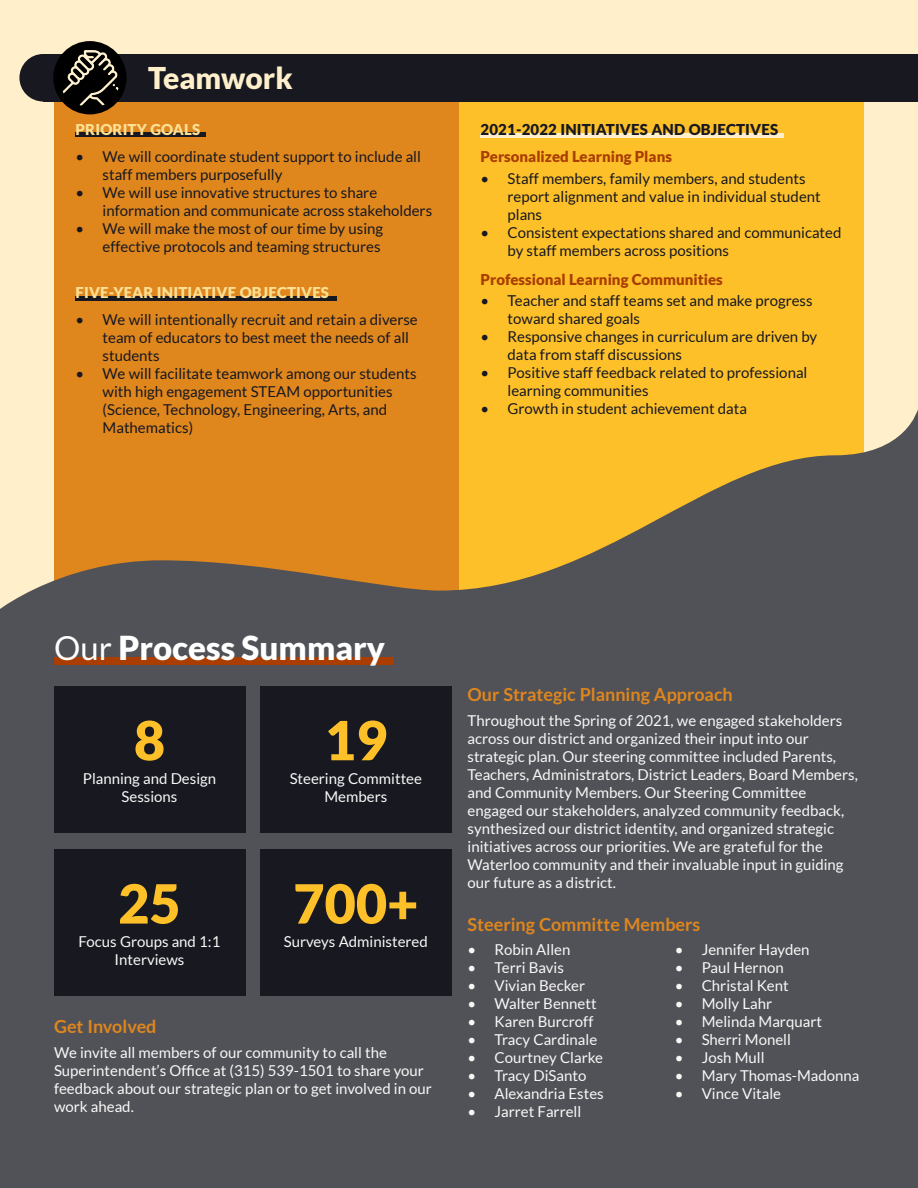
<style>
.page{position:relative;width:918px;height:1188px;background:#ffefca}
.page>*{position:absolute;margin:0;border:0;box-sizing:border-box;transform-origin:0 0}
.t1{font:900 54px "Lato";color:#fdc029}
.t2{font:900 33px "Lato";color:#fff}
.t3{font:900 30px "Lato";color:#ffefca}
.t4{font:700 18px "Lato";color:#df861d}
.t5{font:15px/18px "Lato";color:#f8f8f7;text-align:center}
.t6{font:15px/18px "Lato";color:#171820}
.t7{font:900 15px "Lato";color:#aa3d01}
.t8{font:900 15px "Lato";letter-spacing:.01em;color:#fee094}
.t9{font:900 15px "Lato";letter-spacing:.01em;color:#171820}
.s1{font-weight:400}
</style>
<div class="page">
<div style="left:0;top:614px;width:918px;height:574px;background:#515258"></div>
<div style="left:54px;top:98px;width:405px;height:496px;background:#df861d"></div>
<div style="left:459px;top:98px;width:405px;height:496px;background:#fdc029"></div>
<div style="left:19px;top:54px;width:48px;height:48px;background:#171820;border-radius:50%"></div>
<div style="left:43px;top:54px;width:875px;height:48px;background:#171820"></div>
<hr style="left:76px;top:133px;width:130px;height:4px;background:#171820">
<hr style="left:76px;top:297px;width:261px;height:4px;background:#171820">
<hr style="left:481px;top:133px;width:303px;height:4px;background:#ffefca">
<svg style="left:0;top:409px;width:918px;height:205px"></svg>
<div style="left:54px;top:657px;width:339px;height:8px;background:#aa3d01"></div>
<div style="left:54px;top:687px;width:191px;height:146px;background:#171820"></div>
<div style="left:260px;top:687px;width:191px;height:146px;background:#171820"></div>
<div style="left:54px;top:850px;width:191px;height:146px;background:#171820"></div>
<div style="left:260px;top:850px;width:191px;height:146px;background:#171820"></div>
<div style="left:54px;top:42px;width:72px;height:72px;background:#000;border-radius:50%"></div>
<div style="left:53px;top:41px;width:74px;height:73px;border:2px solid #000;border-radius:50%"></div>
<img style="left:59px;top:50px;width:61px;height:55px">
<h3 class="t3" style="left:148px;top:60px;width:146px">Teamwork</h3>
<p class="t8" style="left:76px;top:121px;width:126px">PRIORITY GOALS</p>
<p class="t6" style="left:103px;top:148px;width:320px;text-indent:-27px">• We will coordinate student support to include all staff members purposefully</p>
<p class="t6" style="left:103px;top:184px;width:331px;text-indent:-27px">• We will use innovative structures to share information and communicate across stakeholders</p>
<p class="t6" style="left:76px;top:220px;width:309px;text-align:right">• We will make the most of our time by using effective protocols and teaming structures</p>
<p class="t8" style="left:76px;top:284px;width:255px">FIVE-YEAR INITIATIVE OBJECTIVES</p>
<p class="t6" style="left:103px;top:311px;width:317px;text-indent:-27px">• We will intentionally recruit and retain a diverse team of educators to best meet the needs of all students</p>
<p class="t6" style="left:103px;top:365px;width:315px;text-indent:-27px">• We will facilitate teamwork among our students with high engagement STEAM opportunities (Science, Technology, Engineering, Arts, and Mathematics)</p>
<p class="t9" style="left:481px;top:121px;width:299px">2021-2022 INITIATIVES AND OBJECTIVES</p>
<p class="t7" style="left:481px;top:148px;width:193px">Personalized Learning Plans</p>
<p class="t6" style="left:508px;top:169px;width:315px;text-indent:-27px">• Staff members, family members, and students report alignment and value in individual student plans</p>
<p class="t6" style="left:508px;top:223px;width:335px;text-indent:-27px">• Consistent expectations shared and communicated by staff members across positions</p>
<p class="t7" style="left:481px;top:270px;width:244px">Professional Learning Communities</p>
<p class="t6" style="left:508px;top:292px;width:307px;text-indent:-27px">• Teacher and staff teams set and make progress toward shared goals</p>
<p class="t6" style="left:508px;top:328px;width:311px;text-indent:-27px">• Responsive changes in curriculum are driven by data from staff discussions</p>
<p class="t6" style="left:508px;top:364px;width:301px;text-indent:-27px">• Positive staff feedback related to professional learning communities</p>
<p class="t6" style="left:481px;top:400px;width:268px">• Growth in student achievement data</p>
<h2 class="t2" style="left:54px;top:629px;width:333px"><span class="s1">Our</span> Process Summary</h2>
<h1 class="t1" style="left:134px;top:709px;width:33px">8</h1>
<h1 class="t1" style="left:325px;top:709px;width:64px">19</h1>
<p class="t5" style="left:83px;top:769px;width:135px">Planning and Design<br>Sessions</p>
<p class="t5" style="left:290px;top:769px;width:134px">Steering Committee<br>Members</p>
<h1 class="t1" style="left:118px;top:872px;width:64px">25</h1>
<h1 class="t1" style="left:293px;top:872px;width:127px">700+</h1>
<p class="t5" style="left:79px;top:932px;width:143px">Focus Groups and 1:1<br>Interviews</p>
<p class="t5" style="left:284px;top:932px;width:146px">Surveys Administered</p>
<p class="t4" style="left:54px;top:1016px;width:104px">Get Involved</p>
<p class="t5" style="left:54px;top:1043px;width:380px;text-align:left">We invite all members of our community to call the Superintendent’s Office at (315) 539-1501 to share your feedback about our strategic plan or to get involved in our work ahead.</p>
<p class="t4" style="left:468px;top:684px;width:267px">Our Strategic Planning Approach</p>
<p class="t5" style="left:468px;top:711px;width:392px;text-align:left">Throughout the Spring of 2021, we engaged stakeholders across our district and organized their input into our strategic plan. Our steering committee included Parents, Teachers, Administrators, District Leaders, Board Members, and Community Members. Our Steering Committee engaged our stakeholders, analyzed community feedback, synthesized our district identity, and organized strategic initiatives across our priorities. We are grateful for the Waterloo community and their invaluable input in guiding our future as a district.</p>
<p class="t4" style="left:468px;top:914px;width:234px">Steering Committe Members</p>
<p class="t5" style="left:468px;top:941px;width:104px">• Robin Allen</p>
<p class="t5" style="left:468px;top:959px;width:98px">• Terri Bavis</p>
<p class="t5" style="left:468px;top:977px;width:119px">• Vivian Becker</p>
<p class="t5" style="left:468px;top:995px;width:131px">• Walter Bennett</p>
<p class="t5" style="left:468px;top:1013px;width:127px">• Karen Burcroff</p>
<p class="t5" style="left:468px;top:1031px;width:131px">• Tracy Cardinale</p>
<p class="t5" style="left:468px;top:1049px;width:137px">• Courtney Clarke</p>
<p class="t5" style="left:468px;top:1067px;width:120px">• Tracy DiSanto</p>
<p class="t5" style="left:468px;top:1085px;width:138px">• Alexandria Estes</p>
<p class="t5" style="left:468px;top:1103px;width:115px">• Jarret Farrell</p>
<p class="t5" style="left:675px;top:941px;width:136px">• Jennifer Hayden</p>
<p class="t5" style="left:675px;top:959px;width:111px">• Paul Hernon</p>
<p class="t5" style="left:675px;top:977px;width:115px">• Christal Kent</p>
<p class="t5" style="left:675px;top:995px;width:99px">• Molly Lahr</p>
<p class="t5" style="left:675px;top:1013px;width:149px">• Melinda Marquart</p>
<p class="t5" style="left:675px;top:1031px;width:118px">• Sherri Monell</p>
<p class="t5" style="left:675px;top:1049px;width:91px">• Josh Mull</p>
<p class="t5" style="left:675px;top:1067px;width:186px">• Mary Thomas-Madonna</p>
<p class="t5" style="left:675px;top:1085px;width:108px">• Vince Vitale</p>
</div>
